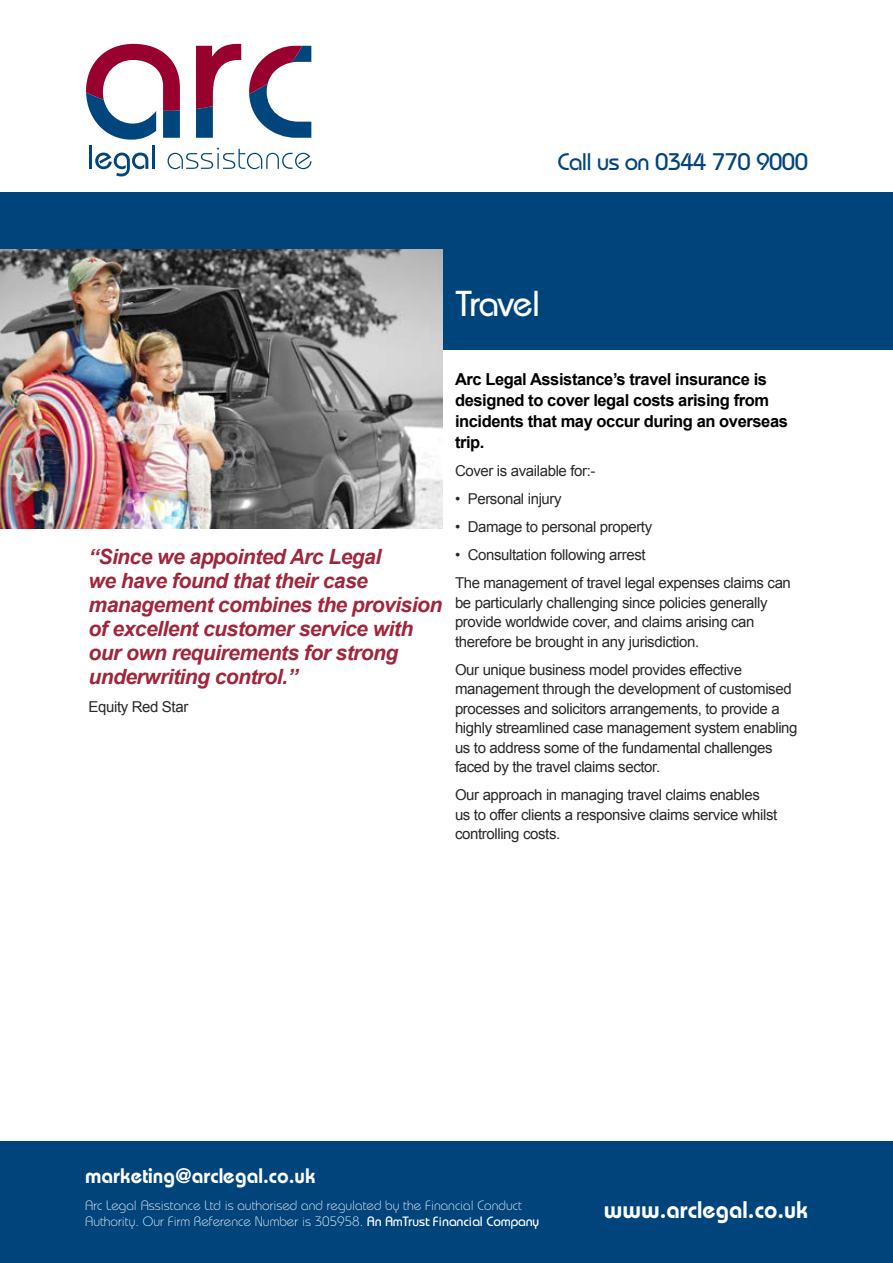
<style>
.page{position:relative;width:893px;height:1263px;background:#fff}
.page>*{position:absolute;margin:0;border:0;box-sizing:border-box;transform-origin:0 0}
.t1{font:500 36px "Bauhaus";letter-spacing:-.025em;color:#fff}
.t2{font:500 24px "Bauhaus";letter-spacing:-.025em;color:#00447c}
.t3{font:600 24px "Bauhaus";color:#fff}
.t4{font:italic 700 21px/24px "Arial";letter-spacing:-.025em;color:#a1253b}
.t5{font:600 21px "Bauhaus";color:#fff}
.t6{font:700 16.5px/21px "Arial";letter-spacing:-.025em;color:#000}
.t7{font:15px/19.5px "Arial";letter-spacing:-.025em;color:#292829}
.t8{font:300 13.5px/16.2px "Bauhaus";color:#fff}
.s1{font-weight:400}
</style>
<div class="page">
<div style="left:0;top:193px;width:893px;height:157px;background:#00447c"></div>
<div style="left:0;top:1141px;width:893px;height:122px;background:#00447c"></div>
<svg style="left:196px;top:44px;width:45px;height:94px"></svg>
<svg style="left:249px;top:46px;width:62px;height:92px"></svg>
<hr style="left:89px;top:146px;width:3px;height:23px;background:#00457c">
<svg style="left:95px;top:153px;width:53px;height:23px"></svg>
<hr style="left:152px;top:146px;width:3px;height:23px;background:#00457c">
<svg style="left:168px;top:148px;width:143px;height:21px"></svg>
<svg style="left:86px;top:43px;width:94px;height:97px"></svg>
<img style="left:0;top:250px;width:442px;height:278px">
<h2 class="t2" style="left:558px;top:148px;width:252px">Call us on 0344 770 9000</h2>
<h1 class="t1" style="left:456px;top:282px;width:86px">Travel</h1>
<h3 class="t4" style="left:89px;top:545px;width:355px">“Since we appointed Arc Legal<br>we have found that their case management combines the provision of excellent customer service with our own requirements for strong underwriting control.”</h3>
<p class="t7" style="left:89px;top:697px;width:101px">Equity Red Star</p>
<p class="t6" style="left:455px;top:369px;width:334px">Arc Legal Assistance’s travel insurance is designed to cover legal costs arising from incidents that may occur during an overseas trip.</p>
<p class="t7" style="left:455px;top:461px;width:142px">Cover is available for:-</p>
<p class="t7" style="left:455px;top:489px;width:108px">• Personal injury</p>
<p class="t7" style="left:455px;top:517px;width:199px">• Damage to personal property</p>
<p class="t7" style="left:455px;top:541px;width:337px;line-height:28px">• Consultation following arrest<br>The management of travel legal expenses claims can</p>
<p class="t7" style="left:455px;top:593px;width:314px">be particularly challenging since policies generally provide worldwide cover, and claims arising can therefore be brought in any jurisdiction.</p>
<p class="t7" style="left:455px;top:660px;width:344px">Our unique business model provides effective management through the development of customised processes and solicitors arrangements, to provide a highly streamlined case management system enabling us to address some of the fundamental challenges faced by the travel claims sector.</p>
<p class="t7" style="left:455px;top:785px;width:324px">Our approach in managing travel claims enables us to offer clients a responsive claims service whilst controlling costs.</p>
<h3 class="t5" style="left:85px;top:1163px;width:232px">marketing@arclegal.co.uk</h3>
<p class="t8" style="left:85px;top:1197px;width:456px">Arc Legal Assistance Ltd is authorised and regulated by the Financial Conduct<br>Authority. Our Firm Reference Number is 305958. <span class="s1">An AmTrust Financial Company</span></p>
<h2 class="t3" style="left:604px;top:1195px;width:206px">www.arclegal.co.uk</h2>
</div>
